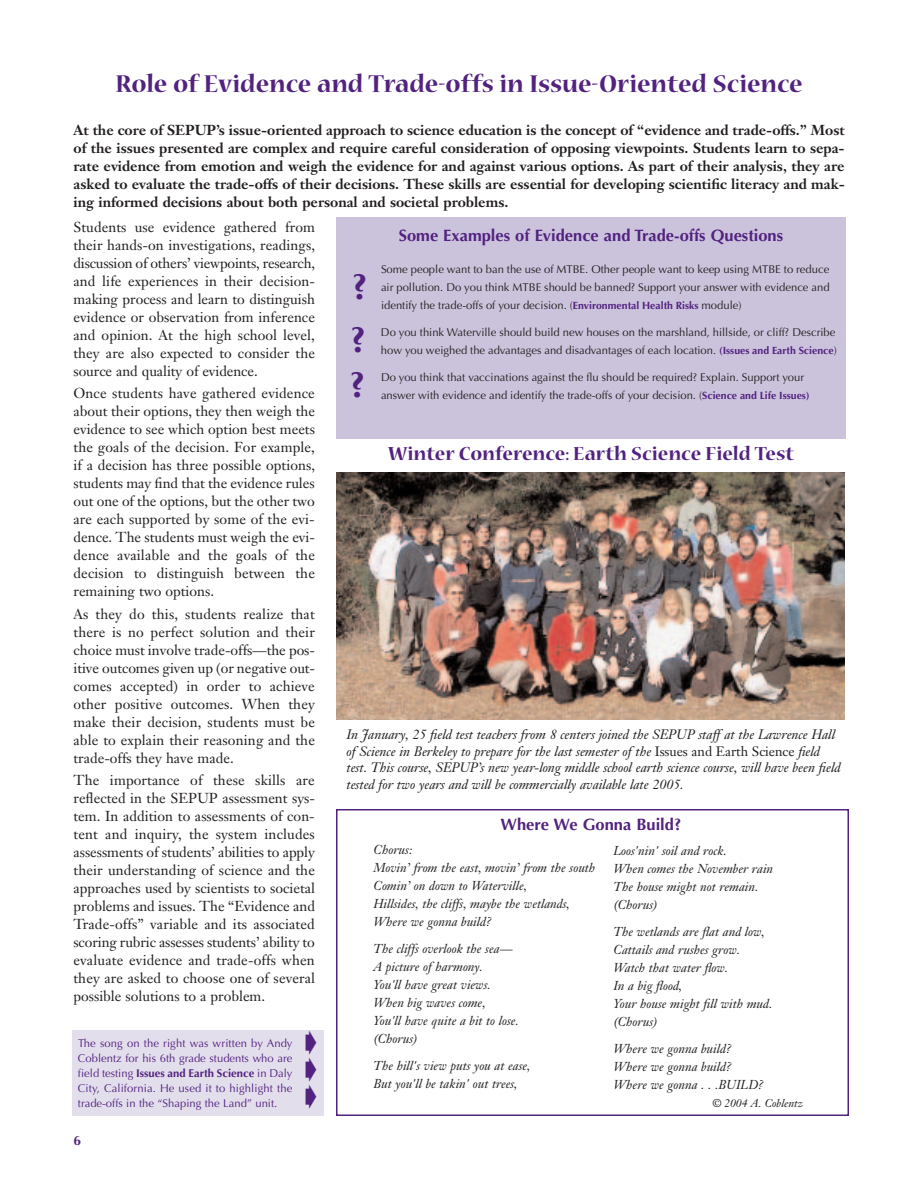
<style>
.page{position:relative;width:918px;height:1188px;background:#fff}
.page>*{position:absolute;margin:0;border:0;box-sizing:border-box;transform-origin:0 0}
.t1{font:700 36px/52.5px "Optima";color:#52227f}
.t2{font:27px "Nueva MM.540.475";color:#52227f}
.t3{font:27px/27px "Zapf Dingbats ITC";color:#52227f;text-align:justify}
.t4{font:21px "Nueva MM.540.475";color:#52227f}
.t5{font:700 16.5px "Optima";color:#52227f}
.t6{font:14.25px/18px "Janson Text";letter-spacing:.005em;color:#231f20;text-align:justify}
.t7{font:700 14.25px/18px "Janson Text";color:#231f20;text-align:justify}
.t8{font:italic 13.5px/16.5px "Janson Text";letter-spacing:-.005em;color:#231f20}
.t9{font:700 13.5px "Optima";color:#52227f}
.t10{font:italic 12.75px/18px "Janson Text";color:#231f20}
.t11{font:11.25px/18px "Optima";color:#231f20}
.t12{font:11.25px/15px "Optima";color:#52227f;text-align:justify}
.t13{font:italic 11.25px "Janson Text";color:#231f20}
.s1{font-weight:700;font-size:10.5px;color:#52227f}
.s2{font-style:normal}
.s3{font-weight:700}
</style>
<div class="page">
<div style="left:336px;top:809px;width:513px;height:307px;border:2px solid #52227f"></div>
<img style="left:336px;top:472px;width:509px;height:248px">
<div style="left:336px;top:217px;width:510px;height:221px;background:#cbc2dc"></div>
<div style="left:72px;top:1030px;width:252px;height:86px;background:#e3deec"></div>
<h2 class="t2" style="left:115px;top:74px;width:689px">Role of Evidence and Trade-offs in Issue-Oriented Science</h2>
<p class="t7" style="left:74px;top:123px;width:773px">At the core of SEPUP’s issue-oriented approach to science education is the concept of “evidence and trade-offs.” Most of the issues presented are complex and require careful consideration of opposing viewpoints. Students learn to sepa&shy;rate evidence from emotion and weigh the evidence for and against various options. As part of their analysis, they are asked to evaluate the trade-offs of their decisions. These skills are essential for developing scientific literacy and mak&shy;ing informed decisions about both personal and societal problems.</p>
<p class="t6" style="left:74px;top:219px;width:243px">Students use evidence gathered from their hands-on investigations, readings, discussion of others’ viewpoints, research, and life experiences in their decision&shy;making process and learn to distinguish evidence or observation from inference and opinion. At the high school level, they are also expected to consider the source and quality of evidence.</p>
<p class="t6" style="left:74px;top:386px;width:243px">Once students have gathered evidence about their options, they then weigh the evidence to see which option best meets the goals of the decision. For example, if a decision has three possible options, students may find that the evidence rules out one of the options, but the other two are each supported by some of the evi&shy;dence. The students must weigh the evi&shy;dence available and the goals of the decision to distinguish between the remaining two options.</p>
<p class="t6" style="left:74px;top:606px;width:243px">As they do this, students realize that there is no perfect solution and their choice must involve trade-offs—the pos&shy;itive outcomes given up (or negative out&shy;comes accepted) in order to achieve other positive outcomes. When they make their decision, students must be able to explain their reasoning and the trade-offs they have made.</p>
<p class="t6" style="left:74px;top:773px;width:243px">The importance of these skills are reflected in the SEPUP assessment sys&shy;tem. In addition to assessments of con&shy;tent and inquiry, the system includes assessments of students’ abilities to apply their understanding of science and the approaches used by scientists to societal problems and issues. The “Evidence and Trade-offs” variable and its associated scoring rubric assesses students’ ability to evaluate evidence and trade-offs when they are asked to choose one of several possible solutions to a problem.</p>
<p class="t5" style="left:399px;top:226px;width:386px">Some Examples of Evidence and Trade-offs Questions</p>
<p class="t11" style="left:381px;top:260px;width:450px;text-align:justify">Some people want to ban the use of MTBE. Other people want to keep using MTBE to reduce air pollution. Do you think MTBE should be banned? Support your answer with evidence and identify the trade-offs of your decision. (<span class="s1">Environmental Health Risks</span> module)</p>
<p class="t11" style="left:381px;top:323px;width:457px">Do you think Waterville should build new houses on the marshland, hillside, or cliff? Describe how you weighed the advantages and disadvantages of each location. <span class="s1">(Issues and Earth Science</span>)</p>
<p class="t11" style="left:381px;top:368px;width:430px">Do you think that vaccinations against the flu should be required? Explain. Support your answer with evidence and identify the trade-offs of your decision. (<span class="s1">Science and Life Issues)</span></p>
<h1 class="t1" style="left:350px;top:261px;width:19px">? ?</h1>
<h1 class="t1" style="left:350px;top:359px;width:17px">?</h1>
<h3 class="t4" style="left:388px;top:446px;width:407px">Winter Conference: Earth Science Field Test</h3>
<p class="t8" style="left:346px;top:728px;width:496px">In January, 25 field test teachers from 8 centers joined the SEPUP staff at the Lawrence Hall of Science in Berkeley to prepare for the last semester of the <span class="s2">Issues and Earth Science</span> field test. This course, SEPUP’s new year-long middle school earth science course, will have been field tested for two years and will be commercially available late 2005.</p>
<p class="t5" style="left:501px;top:814px;width:182px">Where We Gonna Build?</p>
<p class="t10" style="left:374px;top:842px;width:223px">Chorus:<br>Movin’ from the east, movin’ from the south<br>Comin’ on down to Waterville,<br>Hillsides, the cliffs, maybe the wetlands,<br>Where we gonna build?</p>
<p class="t10" style="left:374px;top:941px;width:147px">The cliffs overlook the sea—<br>A picture of harmony.<br>You'll have great views.<br>When big waves come,<br>You'll have quite a bit to lose. (Chorus)</p>
<p class="t10" style="left:374px;top:1058px;width:159px">The hill's view puts you at ease,<br>But you'll be takin' out trees,</p>
<p class="t10" style="left:614px;top:843px;width:161px">Loos'nin' soil and rock.<br>When comes the November rain<br>The house might not remain. (Chorus)</p>
<p class="t10" style="left:613px;top:924px;width:160px">The wetlands are flat and low,<br>Cattails and rushes grow.<br>Watch that water flow.<br>In a big flood,<br>Your house might fill with mud. (Chorus)</p>
<p class="t10" style="left:613px;top:1041px;width:152px">Where we gonna build?<br>Where we gonna build?<br>Where we gonna . . .BUILD?</p>
<p class="t13" style="left:712px;top:1099px;width:92px">© 2004 A. Coblentz</p>
<h2 class="t3" style="left:305px;top:1029px;width:14px">➧ ➧ ➧</h2>
<p class="t12" style="left:78px;top:1036px;width:216px">The song on the right was written by Andy Coblentz for his 6th grade students who are field testing <span class="s3">Issues and Earth Science</span> in Daly City, California. He used it to highlight the trade-offs in the “Shaping the Land” unit.</p>
<p class="t9" style="left:74px;top:1132px;width:9px">6</p>
</div>
